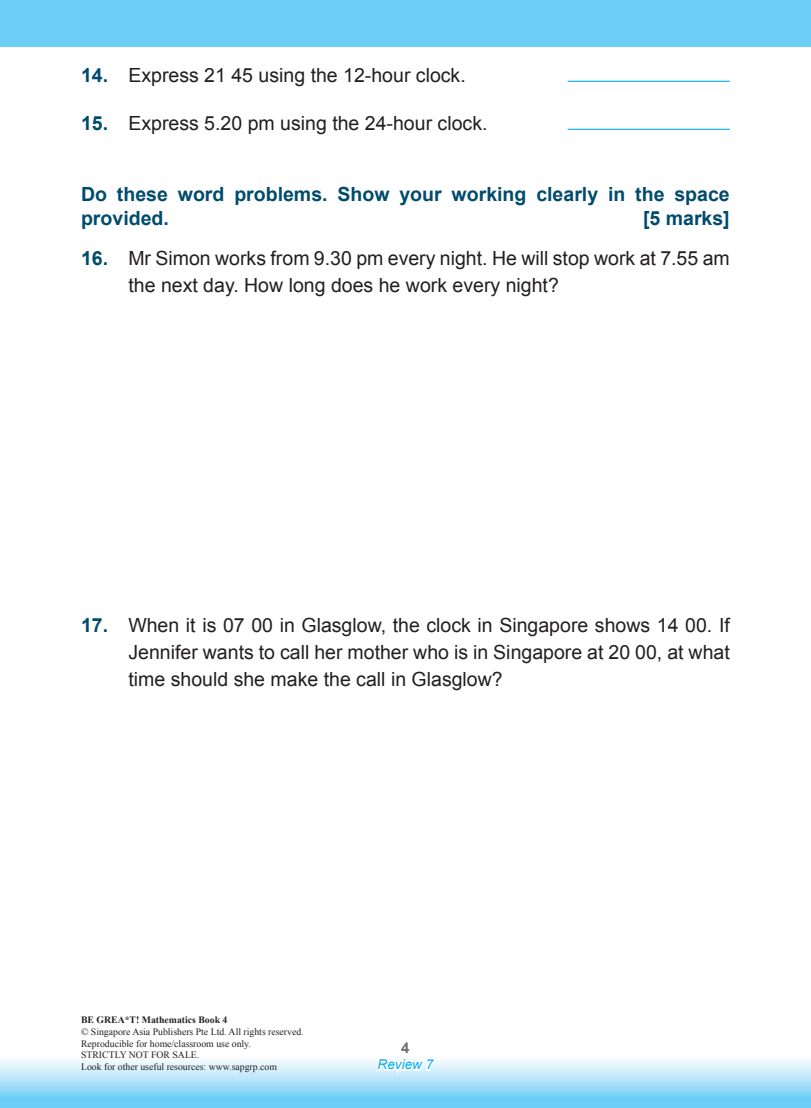
<style>
.page{position:relative;width:811px;height:1108px;background:#fff}
.page>*{position:absolute;margin:0;border:0;box-sizing:border-box;transform-origin:0 0}
.t1{font:19.5px/27px "Arial";color:#231f20}
.A___B___C___D{font:700 19.5px/23.4px "Arial";color:#004b6c}
.t2{font:italic 13.5px "Arial";color:#00aeef}
.t3{font:9.75px/11.7px "Times New Roman";color:#231f20}
.t4{font:700 9.75px "Times New Roman";color:#231f20}
.s1{font-weight:700;color:#004b6c}
</style>
<div class="page">
<div style="left:0;top:1053px;width:810px;height:54px;background:linear-gradient(to bottom,#fffffe,#5fc9f5)"></div>
<svg style="left:374px;top:1053px;width:65px;height:54px"></svg>
<div style="left:0;top:0;width:810px;height:46px;background:#6bcff6"></div>
<hr style="left:567px;top:81px;width:162px;height:1px;background:#00aeef">
<hr style="left:567px;top:129px;width:162px;height:1px;background:#00aeef">
<p class="t1" style="left:81px;top:62px;width:386px"><span class="s1">1 4.</span> Express 21 45 using the 12-hour clock.</p>
<p class="t1" style="left:81px;top:110px;width:407px"><span class="s1">1 5.</span> Express 5.20 pm using the 24-hour clock.</p>
<p class="A___B___C___D" style="left:81px;top:183px;width:649px">Do these word problems. Show your working clearly in the space provided.</p>
<p class="A___B___C___D" style="left:642px;top:207px;width:88px">[5 marks]</p>
<p class="t1" style="left:128px;top:245px;width:602px;text-indent:-47px"><span class="s1">1 6.</span> Mr Simon works from 9.30 pm every night. He will stop work at 7.55 am the next day. How long does he work every night?</p>
<p class="t1" style="left:128px;top:611px;width:602px;text-align:justify;text-indent:-47px"><span class="s1">1 7.</span> When it is 07 00 in Glasglow, the clock in Singapore shows 14 00. If Jennifer wants to call her mother who is in Singapore at 20 00, at what time should she make the call in Glasglow?</p>
<p class="t4" style="left:81px;top:1012px;width:148px">BE GREA*T! Mathematics Book 4</p>
<p class="t3" style="left:81px;top:1025px;width:224px">© Singapore Asia Publishers Pte Ltd. All rights reserved.<br>Reproducible for home/classroom use only.<br>STRICTLY NOT FOR SALE.<br>Look for other useful resources: www.sapgrp.com</p>
<p class="t2" style="left:377px;top:1055px;width:57px">Review 7</p>
</div>
